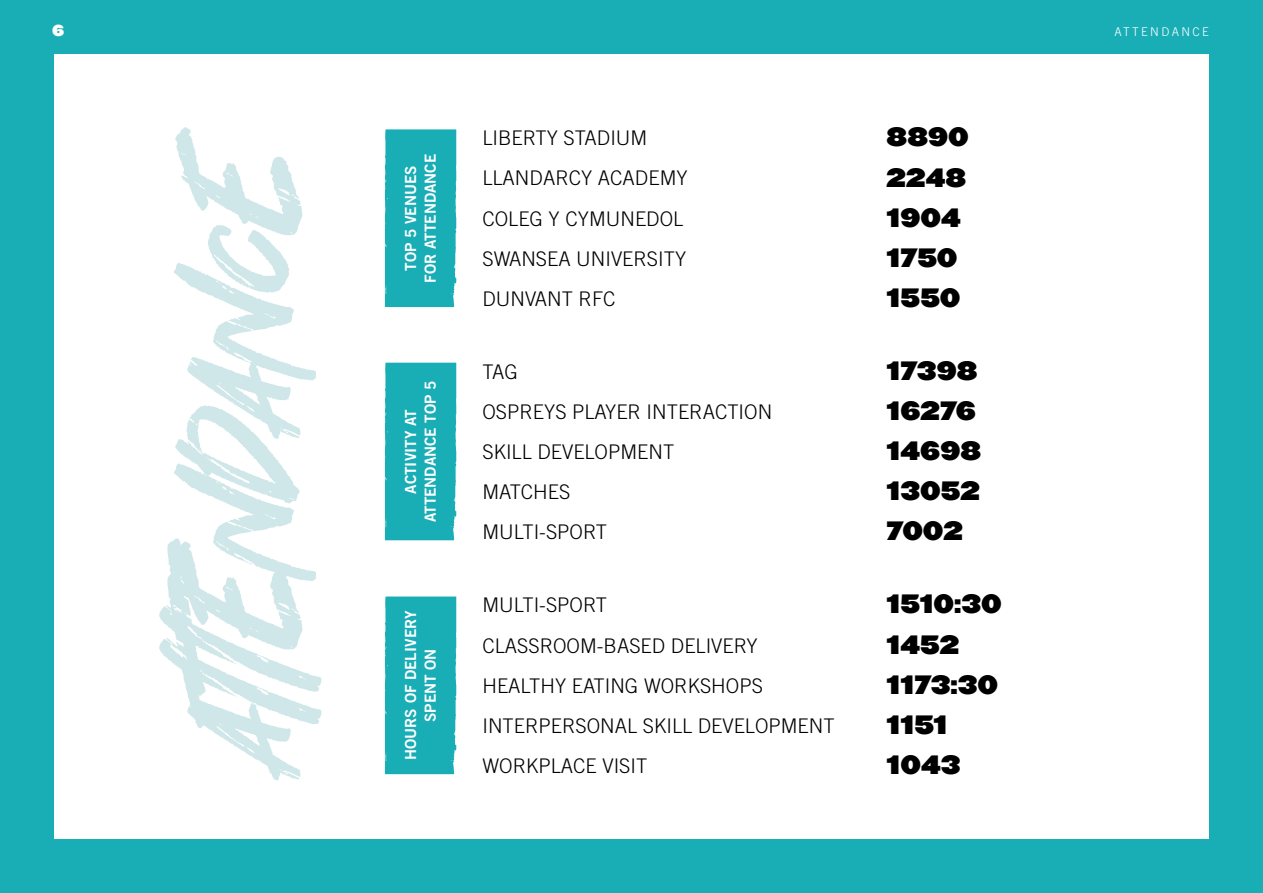
<style>
.page{position:relative;width:1263px;height:893px;background:#19adb6}
.page>*{position:absolute;margin:0;border:0;box-sizing:border-box;transform-origin:0 0}
.t1{font:169.35px "Hey November";color:#d0e7ea}
.t2{font:23.25px/40.2px "Champion HTF Heavyweight";color:#000}
.t3{font:300 20.25px/40.2px "Trade Gothic";color:#000}
.t4{font:15.3px/19.5px "Trade Gothic Bold Two";color:#fff;text-align:center}
.t5{font:13.95px "Champion HTF Heavyweight";color:#fff}
.t6{font:300 12px "Trade Gothic";letter-spacing:.2em;color:#fff}
</style>
<div class="page">
<div style="left:54px;top:54px;width:1155px;height:785px;background:#fff"></div>
<div style="left:385px;top:129px;width:71px;height:178px;background:#19adb6"></div>
<div style="left:385px;top:363px;width:71px;height:177px;background:#19adb6"></div>
<div style="left:385px;top:596px;width:71px;height:178px;background:#19adb6"></div>
<p class="t5" style="left:52px;top:21px;width:14px">6</p>
<p class="t6" style="left:1114px;top:24px;width:96px">ATTENDANCE</p>
<h1 class="t1" style="left:150px;top:780px;width:662px;rotate:-90deg">ATTENDA NC E</h1>
<p class="t4" style="left:401px;top:283px;width:130px;rotate:-90deg">TOP 5 VENUES<br>FOR ATTENDANCE</p>
<p class="t4" style="left:401px;top:522px;width:143px;rotate:-90deg">ACTIVITY AT<br>ATTENDANCE TOP 5</p>
<p class="t4" style="left:401px;top:760px;width:151px;rotate:-90deg">HOURS OF DELIVERY<br>SPENT ON</p>
<p class="t3" style="left:482px;top:118px;width:207px">LIBERTY STADIUM<br>LLANDARCY ACADEMY<br>COLEG Y CYMUNEDOL<br>SWANSEA UNIVERSITY<br>DUNVANT RFC</p>
<p class="t3" style="left:482px;top:351px;width:291px">TAG<br>OSPREYS PLAYER INTERACTION<br>SKILL DEVELOPMENT<br>MATCHES<br>MULTI-SPORT</p>
<p class="t3" style="left:482px;top:585px;width:354px">MULTI-SPORT<br>CLASSROOM-BASED DELIVERY<br>HEALTHY EATING WORKSHOPS<br>INTERPERSONAL SKILL DEVELOPMENT<br>WORKPLACE VISIT</p>
<p class="t2" style="left:887px;top:118px;width:84px">8890<br>2248<br>1904<br>1750<br>1550</p>
<p class="t2" style="left:887px;top:352px;width:96px">17398<br>16276<br>14698<br>13052<br>7002</p>
<p class="t2" style="left:887px;top:585px;width:117px">1510:30<br>1452<br>1173:30<br>1151<br>1043</p>
</div>
